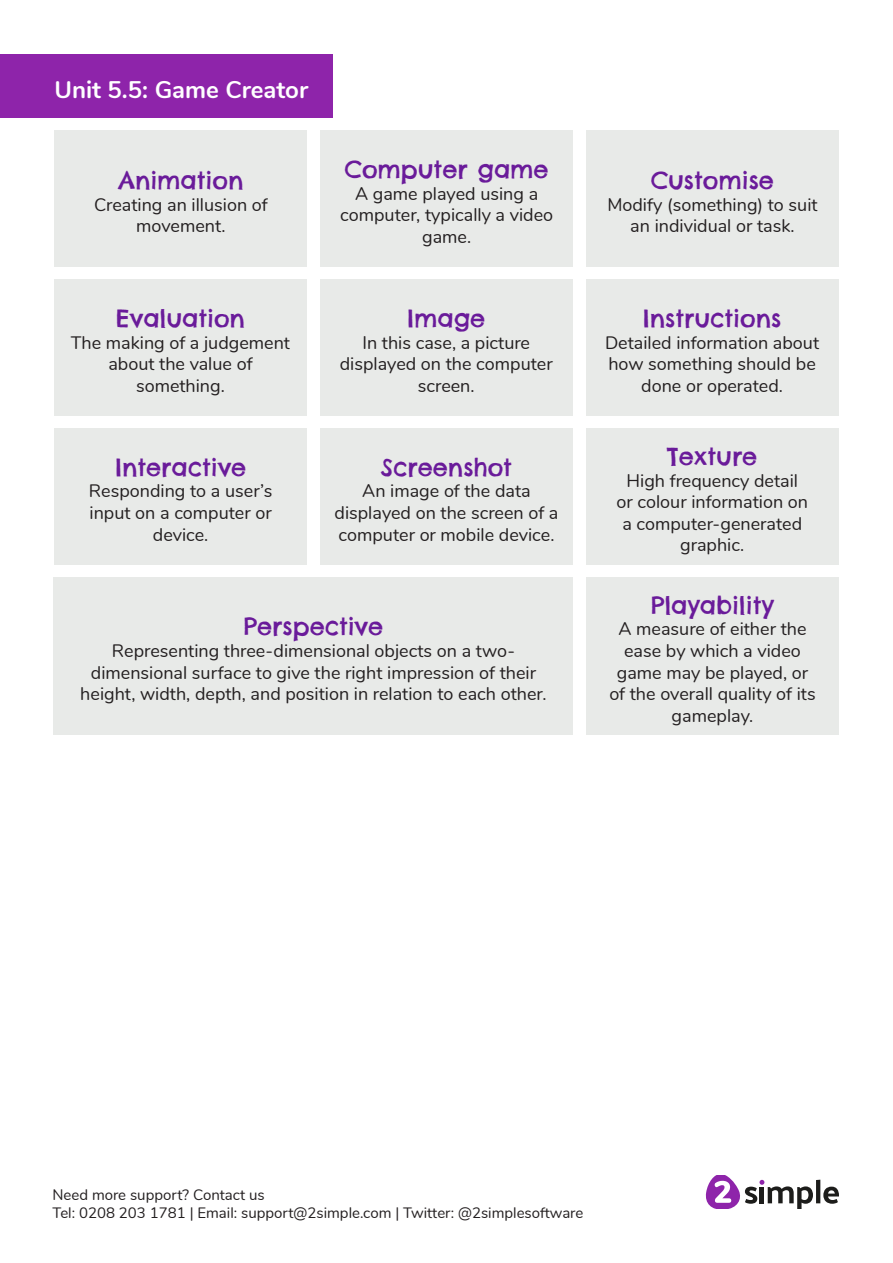
<style>
.page{position:relative;width:893px;height:1263px;background:#fff}
.page>*{position:absolute;margin:0;border:0;box-sizing:border-box;transform-origin:0 0}
.t1{font:24px "Chelsea Market";color:#6a1b9a}
.t2{font:700 24px "Nunito";color:#fff}
.t3{font:18px/21.6px "Nunito";color:#231f20;text-align:center}
.t4{font:15px/18px "Nunito";color:#231f20}
</style>
<div class="page">
<hr style="left:816px;top:1180px;width:4px;height:23px;background:#1d1d1b">
<svg style="left:823px;top:1186px;width:16px;height:18px"></svg>
<svg style="left:706px;top:1176px;width:107px;height:33px"></svg>
<div style="left:54px;top:131px;width:253px;height:136px;background:#e8eae8"></div>
<div style="left:0;top:54px;width:333px;height:64px;background:#8e24aa"></div>
<div style="left:586px;top:131px;width:253px;height:136px;background:#e8eae8"></div>
<div style="left:320px;top:131px;width:253px;height:136px;background:#e8eae8"></div>
<div style="left:54px;top:279px;width:253px;height:136px;background:#e8eae8"></div>
<div style="left:586px;top:279px;width:252px;height:136px;background:#e8eae8"></div>
<div style="left:320px;top:279px;width:253px;height:136px;background:#e8eae8"></div>
<div style="left:54px;top:428px;width:253px;height:136px;background:#e8eae8"></div>
<div style="left:586px;top:428px;width:253px;height:136px;background:#e8eae8"></div>
<div style="left:320px;top:428px;width:253px;height:136px;background:#e8eae8"></div>
<div style="left:54px;top:577px;width:519px;height:158px;background:#e8eae8"></div>
<div style="left:586px;top:577px;width:253px;height:158px;background:#e8eae8"></div>
<p class="t2" style="left:54px;top:72px;width:255px">Unit 5.5: Game Creator</p>
<p class="t1" style="left:118px;top:165px;width:126px">Animation</p>
<p class="t3" style="left:94px;top:193px;width:175px">Creating an illusion of movement.</p>
<p class="t1" style="left:116px;top:303px;width:130px">Evaluation</p>
<p class="t3" style="left:71px;top:331px;width:221px">The making of a judgement about the value of something.</p>
<p class="t1" style="left:115px;top:452px;width:133px">Interactive</p>
<p class="t3" style="left:89px;top:479px;width:185px">Responding to a user’s input on a computer or device.</p>
<p class="t1" style="left:345px;top:154px;width:205px">Computer game</p>
<p class="t3" style="left:340px;top:182px;width:214px">A game played using a computer, typically a video game.</p>
<p class="t1" style="left:407px;top:303px;width:80px">Image</p>
<p class="t3" style="left:340px;top:331px;width:215px">In this case, a picture displayed on the computer screen.</p>
<p class="t1" style="left:381px;top:452px;width:133px">Screenshot</p>
<p class="t3" style="left:335px;top:479px;width:225px">An image of the data displayed on the screen of a computer or mobile device.</p>
<p class="t1" style="left:244px;top:611px;width:141px">Perspective</p>
<p class="t3" style="left:80px;top:639px;width:468px">Representing three-dimensional objects on a two&shy;dimensional surface to give the right impression of their height, width, depth, and position in relation to each other.</p>
<p class="t1" style="left:651px;top:165px;width:125px">Customise</p>
<p class="t3" style="left:607px;top:193px;width:212px">Modify (something) to suit an individual or task.</p>
<p class="t1" style="left:643px;top:303px;width:140px">Instructions</p>
<p class="t3" style="left:605px;top:331px;width:216px">Detailed information about how something should be done or operated.</p>
<p class="t1" style="left:667px;top:441px;width:92px">Texture</p>
<p class="t3" style="left:616px;top:469px;width:193px">High frequency detail or colour information on a computer-generated graphic.</p>
<p class="t1" style="left:651px;top:590px;width:124px">Playability</p>
<p class="t3" style="left:609px;top:617px;width:208px">A measure of either the ease by which a video game may be played, or of the overall quality of its gameplay.</p>
<p class="t4" style="left:53px;top:1185px;width:532px">Need more support? Contact us<br>Tel: 0208 203 1781 | Email: support@2simple.com | Twitter: @2simplesoftware</p>
</div>
